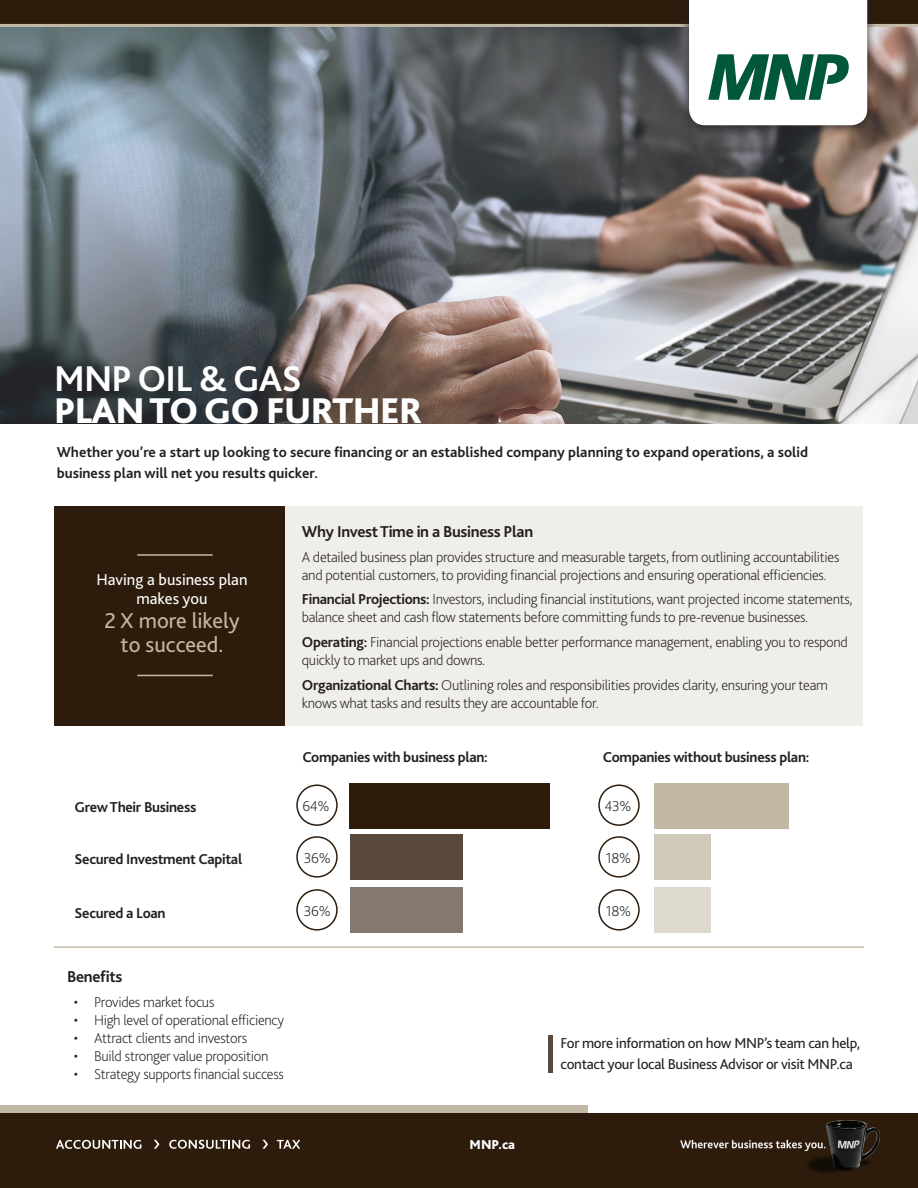
<style>
.page{position:relative;width:918px;height:1188px;background:#fff}
.page>*{position:absolute;margin:0;border:0;box-sizing:border-box;transform-origin:0 0}
.t1{font:800 37.5px "Bliss 2";letter-spacing:-.02em;color:#fff}
.t2{font:700 37.5px "Bliss 2";letter-spacing:-.02em;color:#fff}
.t3{font:22.5px/24px "Bliss 2";color:#c2b8a6;text-align:center}
.t4{font:700 16.5px "Bliss 2";letter-spacing:-.02em;color:#231f20}
.t5{font:16.5px/19.8px "Bliss 2";color:#fff;text-align:center}
.t6{font:200 15px/18px "Bliss 2";letter-spacing:-.02em;color:#231f20}
.t7{font:700 15px/21px "Bliss 2";color:#231f20}
.t8{font:700 15px "Bliss 2";letter-spacing:-.02em;color:#231f20}
.t9{font:15px/21px "Bliss 2";letter-spacing:-.02em;color:#231f20}
.t10{font:800 13.5px "Bliss 2";color:#fff}
.s1{font-weight:700}
</style>
<div class="page">
<img style="left:0;top:125px;width:918px;height:298px">
<div style="left:680px;top:0;width:197px;height:137px;background:#231f20;opacity:.88"></div>
<svg style="left:0;top:0;width:918px;height:125px"></svg>
<div style="left:0;top:1106px;width:588px;height:22px;background:#c2b8a6"></div>
<div style="left:0;top:1113px;width:918px;height:75px;background:#2d1c0c"></div>
<img style="left:680px;top:1120px;width:200px;height:53px">
<svg style="left:56px;top:1140px;width:85px;height:9px"></svg>
<svg style="left:169px;top:1140px;width:81px;height:9px"></svg>
<svg style="left:277px;top:1140px;width:23px;height:9px"></svg>
<svg style="left:154px;top:1140px;width:5px;height:9px"></svg>
<svg style="left:262px;top:1140px;width:6px;height:9px"></svg>
<div style="left:54px;top:506px;width:231px;height:220px;background:#2d1c0c"></div>
<div style="left:285px;top:506px;width:578px;height:220px;background:#efeee8"></div>
<div style="left:654px;top:834px;width:57px;height:46px;background:#cfc9b9"></div>
<div style="left:654px;top:887px;width:57px;height:46px;background:#ded9cd"></div>
<div style="left:654px;top:783px;width:135px;height:46px;background:#c2b8a6"></div>
<div style="left:350px;top:834px;width:113px;height:46px;background:#59493d"></div>
<div style="left:350px;top:887px;width:113px;height:46px;background:#85786e"></div>
<div style="left:350px;top:783px;width:200px;height:46px;background:#2d1c0c"></div>
<div style="left:296px;top:784px;width:42px;height:42px;border:2px solid #2d1c0c;border-radius:50%"></div>
<div style="left:598px;top:784px;width:42px;height:42px;border:2px solid #2d1c0c;border-radius:50%"></div>
<div style="left:296px;top:836px;width:42px;height:42px;border:2px solid #2d1c0c;border-radius:50%"></div>
<div style="left:598px;top:836px;width:42px;height:42px;border:2px solid #2d1c0c;border-radius:50%"></div>
<div style="left:296px;top:889px;width:42px;height:42px;border:2px solid #2d1c0c;border-radius:50%"></div>
<div style="left:598px;top:889px;width:42px;height:42px;border:2px solid #2d1c0c;border-radius:50%"></div>
<hr style="left:137px;top:554px;width:76px;height:2px;background:#c2b8a6">
<hr style="left:137px;top:675px;width:76px;height:1px;background:#c2b8a6">
<hr style="left:54px;top:946px;width:810px;height:2px;background:#c2b8a6">
<hr style="left:549px;top:1035px;width:4px;height:37px;background:#59493d">
<p class="t2" style="left:54px;top:355px;width:249px">MNP OIL &amp; GAS</p>
<p class="t1" style="left:54px;top:387px;width:370px">PLAN TO GO FURTHER</p>
<p class="t7" style="left:57px;top:441px;width:753px">Whether you’re a start up looking to secure financing or an established company planning to expand operations, a solid business plan will net you results quicker.</p>
<p class="t5" style="left:96px;top:569px;width:153px">Having a business plan makes you</p>
<p class="t3" style="left:104px;top:608px;width:137px">2 X more likely to succeed.</p>
<p class="t4" style="left:302px;top:521px;width:233px">Why Invest Time in a Business Plan</p>
<p class="t6" style="left:302px;top:547px;width:539px">A detailed business plan provides structure and measurable targets, from outlining accountabilities and potential customers, to providing financial projections and ensuring operational efficiencies.</p>
<p class="t6" style="left:302px;top:590px;width:552px"><span class="s1">Financial Projections:</span> Investors, including financial institutions, want projected income statements, balance sheet and cash flow statements before committing funds to pre-revenue businesses.</p>
<p class="t6" style="left:302px;top:633px;width:548px"><span class="s1">Operating:</span> Financial projections enable better performance management, enabling you to respond quickly to market ups and downs.</p>
<p class="t6" style="left:302px;top:676px;width:528px"><span class="s1">Organizational Charts:</span> Outlining roles and responsibilities provides clarity, ensuring your team knows what tasks and results they are accountable for.</p>
<p class="t8" style="left:302px;top:747px;width:187px">Companies with business plan:</p>
<p class="t8" style="left:603px;top:747px;width:208px">Companies without business plan:</p>
<p class="t8" style="left:75px;top:798px;width:123px">Grew Their Business</p>
<p class="t6" style="left:302px;top:796px;width:29px">64%</p>
<p class="t6" style="left:604px;top:796px;width:29px">43%</p>
<p class="t8" style="left:75px;top:849px;width:169px">Secured Investment Capital</p>
<p class="t6" style="left:304px;top:848px;width:28px">36%</p>
<p class="t6" style="left:606px;top:848px;width:27px">18%</p>
<p class="t8" style="left:75px;top:904px;width:93px">Secured a Loan</p>
<p class="t6" style="left:304px;top:901px;width:28px">36%</p>
<p class="t6" style="left:606px;top:901px;width:27px">18%</p>
<p class="t4" style="left:67px;top:966px;width:57px">Benefits</p>
<p class="t6" style="left:74px;top:992px;width:142px">• Provides market focus</p>
<p class="t6" style="left:74px;top:1010px;width:212px">• High level of operational efficiency</p>
<p class="t6" style="left:74px;top:1028px;width:175px">• Attract clients and investors</p>
<p class="t6" style="left:74px;top:1046px;width:196px">• Build stronger value proposition</p>
<p class="t6" style="left:74px;top:1064px;width:212px">• Strategy supports financial success</p>
<p class="t9" style="left:561px;top:1033px;width:301px">For more information on how MNP’s team can help, contact your local Business Advisor or visit MNP.ca</p>
<p class="t10" style="left:470px;top:1136px;width:47px">MNP.ca</p>
</div>
